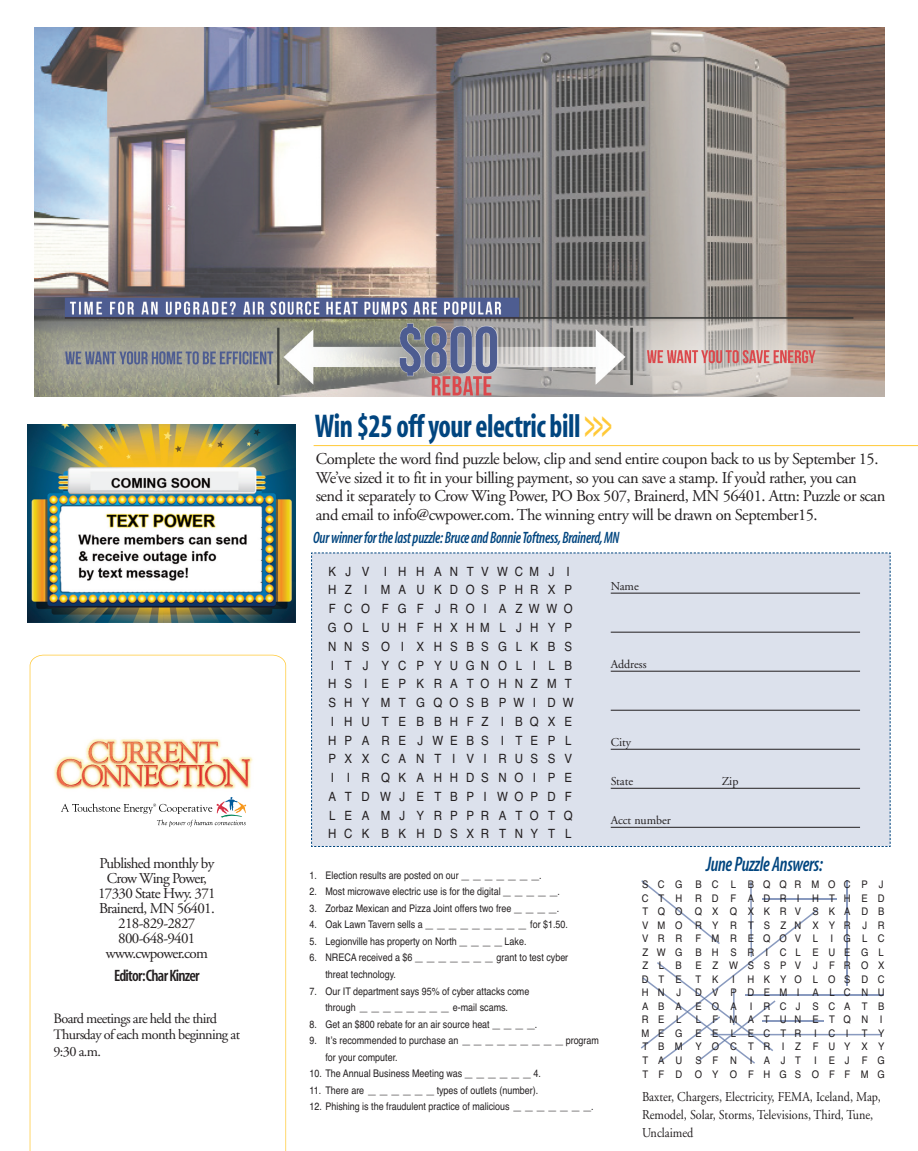
<style>
.page{position:relative;width:918px;height:1151px;background:#fff}
.page>*{position:absolute;margin:0;border:0;box-sizing:border-box;transform-origin:0 0}
.t1{font:700 condensed 33px "Myriad";letter-spacing:-.015em;color:#01457f;scale:.87 1}
.t2{font:italic 600 condensed 21px "Myriad";letter-spacing:-.015em;color:#01457f;scale:.87 1}
.t3{font:16.5px/18.5px "Adobe Garamond";letter-spacing:-.03em;color:#231f20}
.t4{font:italic 600 condensed 16.5px "Myriad";letter-spacing:-.015em;color:#01457f;scale:.87 1}
.t5{font:600 condensed 16.5px "Myriad";letter-spacing:-.045em;color:#231f20}
.t6{font:15px/15px "Adobe Garamond";letter-spacing:-.045em;color:#231f20;text-align:center}
.t7{font:14.25px/16.5px "Adobe Garamond";letter-spacing:-.045em;color:#231f20}
.t8{font:13.5px/18px "Adobe Garamond";color:#231f20;scale:.9 1}
.t9{font:12.75px/18.8px "Helvetica";letter-spacing:.765em;color:#231f20;scale:.9 1}
.t10{font:12px "Adobe Garamond";color:#231f20}
.t11{font:10.5px/16.5px "Helvetica";color:#231f20;scale:.85 1}
.t12{font:10.5px/13.5px "Helvetica";color:#231f20;text-align:justify;scale:.9 1}
.t13{font:10.5px/13.5px "Helvetica";letter-spacing:1.1em;color:#231f20;scale:.9 1}
.t14{font:10.5px "Helvetica";letter-spacing:1.015em;color:#231f20;scale:.9 1}
.t15{font:10.5px/13.5px "Helvetica";letter-spacing:1.04em;color:#231f20;text-align:right;scale:.9 1}
.t16{font:10.5px "Helvetica";letter-spacing:1.045em;color:#231f20;scale:.9 1}
.t17{font:10.5px "Helvetica";letter-spacing:1.055em;color:#231f20;scale:.9 1}
.s1{font-size:39px;color:#ffc938}
</style>
<div class="page">
<svg style="left:30px;top:654px;width:256px;height:11px"></svg>
<img style="left:54px;top:738px;width:199px;height:51px">
<svg style="left:61px;top:797px;width:185px;height:29px"></svg>
<div style="left:311px;top:552px;width:580px;height:295px;background:#dce1ec"></div>
<hr style="left:611px;top:592px;width:249px;height:1px;background:#231f20">
<hr style="left:611px;top:631px;width:249px;height:1px;background:#231f20">
<hr style="left:611px;top:670px;width:249px;height:1px;background:#231f20">
<hr style="left:611px;top:709px;width:249px;height:1px;background:#231f20">
<hr style="left:611px;top:748px;width:249px;height:1px;background:#231f20">
<hr style="left:611px;top:787px;width:249px;height:1px;background:#231f20">
<hr style="left:611px;top:826px;width:249px;height:1px;background:#231f20">
<hr style="left:314px;top:445px;width:604px;height:1px;background:#ffc938">
<img style="left:34px;top:27px;width:850px;height:369px">
<hr style="left:745px;top:993px;width:139px;height:2px;background:#899abf">
<svg style="left:641px;top:880px;width:240px;height:183px"></svg>
<img style="left:27px;top:424px;width:269px;height:198px">
<h3 class="t6" style="left:98px;top:856px;width:119px">Published monthly by<br>Crow Wing Power,<br>17330 State Hwy. 371<br>Brainerd, MN 56401.<br>218-829-2827<br>800-648-9401 www.cwpower.com</h3>
<h3 class="t5" style="left:114px;top:969px;width:87px">Editor:CharKinzer</h3>
<h3 class="t7" style="left:53px;top:1010px;width:188px">Board meetings are held the third<br>Thursday of each month beginning at<br>9:30 a.m.</h3>
<h1 class="t1" style="left:315px;top:415px;width:343px">Win $25 offyour electric bill<span class="s1">&gt;&gt;&gt;</span></h1>
<p class="t3" style="left:316px;top:451px;width:571px">Complete the word find puzzle below, clip and send entire coupon back to us by September 15.<br>We’ve sized it to fit in your billing payment, so you can save a stamp. If you’d rather, you can send it separately to Crow Wing Power, PO Box 507, Brainerd, MN 56401. Attn: Puzzle or scan and email to info@cwpower.com. The winning entry will be drawn on September15.</p>
<h3 class="t4" style="left:313px;top:532px;width:354px">Ourwinnerforthelast puzzle:Bruce and BonnieToftness,Brainerd,MN</h3>
<p class="t9" style="left:328px;top:562px;width:275px">KJV I HHANTVWCMJ I<br>HZ I MA UKDOSPHRXP<br>FCO FG F JROI AZWWO<br>GOL UH FHXHMLJHYP<br>NNS O I XHSBSGLKBS<br>I T J YCPYUGNOLI LB<br>HS I EP KRATOHNZMT<br>SHY MT GQOSB PWI DW<br>IHU TEBBHFZ I BQXE<br>HPA RE JWEBS I TEPL<br>PXX CANTIVI RUSSV<br>I I R QKAHHDSNOI PE<br>ATDWJ ETBPI WOPDF<br>LEA MJ YRPPRATOTQ<br>HCK BKHDSXRTNYTL</p>
<p class="t11" style="left:310px;top:866px;width:274px">1. Election results are posted on our _ _ _ _ _ _ _.</p>
<p class="t11" style="left:310px;top:883px;width:296px">2. Most microwave electric use is for the digital _ _ _ _ _.</p>
<p class="t11" style="left:310px;top:899px;width:295px">3. Zorbaz Mexican and Pizza Joint offers two free _ _ _ _.</p>
<p class="t11" style="left:310px;top:916px;width:305px">4. Oak Lawn Tavern sells a _ _ _ _ _ _ _ _ _ for $1.50.</p>
<p class="t11" style="left:310px;top:932px;width:257px">5. Legionville has property on North _ _ _ _ Lake.</p>
<p class="t11" style="left:325px;top:949px;width:287px;text-indent:-16px">6. NRECA received a $6 _ _ _ _ _ _ _ grant to test cyber threat technology.</p>
<p class="t11" style="left:310px;top:982px;width:260px;text-align:center">7. Our IT department says 95% of cyber attacks come through _ _ _ _ _ _ _ _ e-mail scams.</p>
<p class="t11" style="left:310px;top:1015px;width:270px">8. Get an $800 rebate for an air source heat _ _ _ _.</p>
<p class="t11" style="left:325px;top:1031px;width:323px;text-indent:-16px">9. It’s recommended to purchase an _ _ _ _ _ _ _ _ _ program for your computer.</p>
<p class="t11" style="left:310px;top:1064px;width:273px">10. The Annual Business Meeting was _ _ _ _ _ _ 4.</p>
<p class="t11" style="left:310px;top:1081px;width:270px">11. There are _ _ _ _ _ _ types of outlets (number).</p>
<p class="t11" style="left:310px;top:1097px;width:336px">12. Phishing is the fraudulent practice of malicious _ _ _ _ _ _ _.</p>
<p class="t10" style="left:611px;top:581px;width:30px">Name</p>
<p class="t10" style="left:611px;top:659px;width:37px">Address</p>
<p class="t10" style="left:611px;top:737px;width:22px">City</p>
<p class="t10" style="left:611px;top:776px;width:24px">State</p>
<p class="t10" style="left:722px;top:776px;width:18px">Zip</p>
<p class="t10" style="left:611px;top:815px;width:62px">Acct number</p>
<h2 class="t2" style="left:706px;top:856px;width:136px">June Puzzle Answers:</h2>
<p class="t12" style="left:642px;top:877px;width:271px">SCG BC L BQQRMOCPJ CTH RD F ADRI HTHED TQO QX QXKRV SKADB VMO RY RTSZNXYR JR VRR</p>
<p class="t12" style="left:642px;top:931px;width:271px;text-indent:53px">FMREQOV L IGLC ZWG BH SRI CL EUEGL ZLB</p>
<p class="t16" style="left:695px;top:959px;width:212px">EZWSSPV J FROX</p>
<p class="t12" style="left:642px;top:972px;width:46px">DTE</p>
<p class="t12" style="left:696px;top:972px;width:27px">T K</p>
<p class="t14" style="left:732px;top:972px;width:171px">I HKYO LOSDC</p>
<p class="t12" style="left:642px;top:985px;width:45px">HN J</p>
<p class="t14" style="left:695px;top:986px;width:212px">DV PDEMI ALCNU</p>
<p class="t12" style="left:642px;top:999px;width:46px">ABA</p>
<p class="t17" style="left:695px;top:999px;width:212px">EOA IRCJ SCA TB</p>
<p class="t12" style="left:642px;top:1012px;width:45px">RE L</p>
<p class="t13" style="left:641px;top:1012px;width:269px;text-indent:55px">LFMATUNETQN I<br>MEG EE L ECTR I CI</p>
<p class="t12" style="left:642px;top:1026px;width:270px;text-indent:220px">T Y TBM YOCTR IZ FUYXY TAU</p>
<p class="t15" style="left:642px;top:1053px;width:271px">I EJ FG<br>TFD OY OFHGSOFFMG</p>
<p class="t12" style="left:695px;top:1053px;width:119px">SFN IAJT</p>
<p class="t8" style="left:642px;top:1088px;width:267px">Baxter, Chargers, Electricity, FEMA, Iceland, Map,<br>Remodel, Solar, Storms, Televisions, Third, Tune,<br>Unclaimed</p>
</div>
